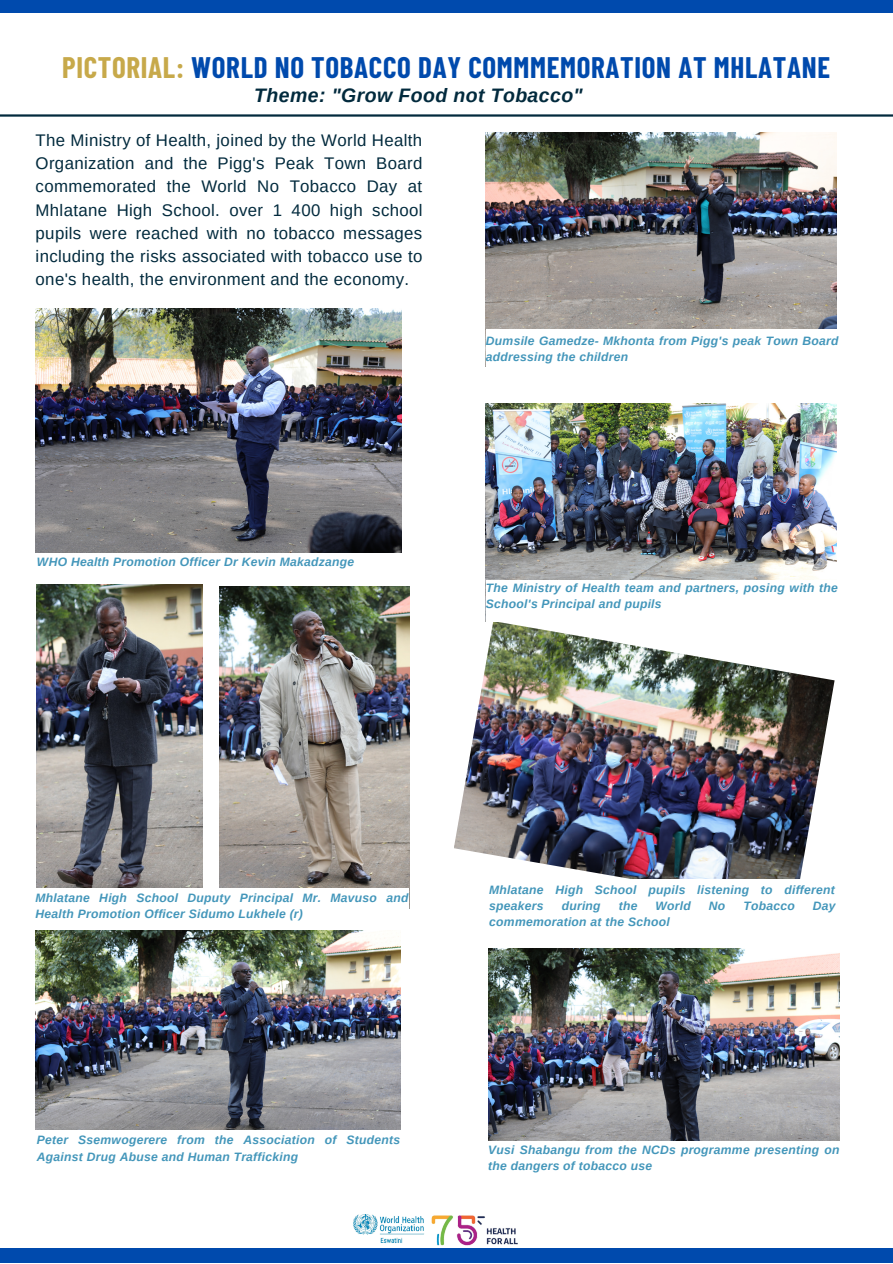
<style>
.page{position:relative;width:893px;height:1264px;background:#fff}
.page>*{position:absolute;margin:0;border:0;box-sizing:border-box;transform-origin:0 0}
.t1{font:700 28.95px "Barlow Condensed";letter-spacing:.025em;color:#004aad}
.t2{font:italic 700 19.5px "Arimo";letter-spacing:.02em;color:#022a3d}
.t3{font:16.8px/23.1px "Arimo";letter-spacing:.02em;color:#022a3d;text-align:justify}
.t4{font:italic 700 12.15px/16.2px "Arimo";letter-spacing:.02em;color:#4396ba}
.s1{color:#c7a94a}
</style>
<div class="page">
<div style="left:0;top:0;width:892px;height:12px;background:#004aad"></div>
<div style="left:0;top:1248px;width:892px;height:14px;background:#004aad"></div>
<hr style="left:0;top:114px;width:892px;height:3px;background:#022a3d">
<img style="left:486px;top:132px;width:350px;height:197px">
<img style="left:486px;top:403px;width:350px;height:177px">
<img style="left:36px;top:308px;width:365px;height:244px">
<img style="left:454px;top:621px;width:380px;height:258px">
<img style="left:488px;top:948px;width:351px;height:193px">
<img style="left:36px;top:930px;width:364px;height:200px">
<img style="left:37px;top:585px;width:165px;height:303px">
<img style="left:219px;top:586px;width:190px;height:302px">
<div style="left:486px;top:580px;width:361px;height:42px;background:#fff"></div>
<img style="left:353px;top:1214px;width:165px;height:32px">
<p class="t1" style="left:62px;top:49px;width:769px"><span class="s1">PICTORIAL:</span> WORLD NO TOBACCO DAY COMMMEMORATION AT MHLATANE</p>
<p class="t2" style="left:254px;top:85px;width:330px">Theme: "Grow Food not Tobacco"</p>
<p class="t3" style="left:36px;top:129px;width:388px">The Ministry of Health, joined by the World Health Organization and the Pigg's Peak Town Board commemorated the World No Tobacco Day at Mhlatane High School. over 1 400 high school pupils were reached with no tobacco messages including the risks associated with tobacco use to one's health, the environment and the economy.</p>
<p class="t4" style="left:486px;top:332px;width:354px">Dumsile Gamedze- Mkhonta from Pigg's peak Town Board addressing the children</p>
<p class="t4" style="left:37px;top:554px;width:318px">WHO Health Promotion Officer Dr Kevin Makadzange</p>
<p class="t4" style="left:486px;top:579px;width:353px">The Ministry of Health team and partners, posing with the<br>School's Principal and pupils</p>
<p class="t4" style="left:36px;top:889px;width:374px">Mhlatane High School Duputy Principal Mr. Mavuso and<br>Health Promotion Officer Sidumo Lukhele (r)</p>
<p class="t4" style="left:489px;top:881px;width:347px">Mhlatane High School pupils listening to different speakers</p>
<p class="t4" style="left:561px;top:897px;width:40px">during</p>
<p class="t4" style="left:618px;top:897px;width:20px">the</p>
<p class="t4" style="left:655px;top:897px;width:37px">World</p>
<p class="t4" style="left:708px;top:897px;width:18px">No</p>
<p class="t4" style="left:743px;top:897px;width:53px">Tobacco</p>
<p class="t4" style="left:812px;top:897px;width:24px">Day</p>
<p class="t4" style="left:489px;top:914px;width:182px">commemoration at the School</p>
<p class="t4" style="left:37px;top:1131px;width:364px">Peter Ssemwogerere from the Association of Students<br>Against Drug Abuse and Human Trafficking</p>
<p class="t4" style="left:488px;top:1141px;width:353px">Vusi Shabangu from the NCDs programme presenting on the dangers of tobacco use</p>
</div>
